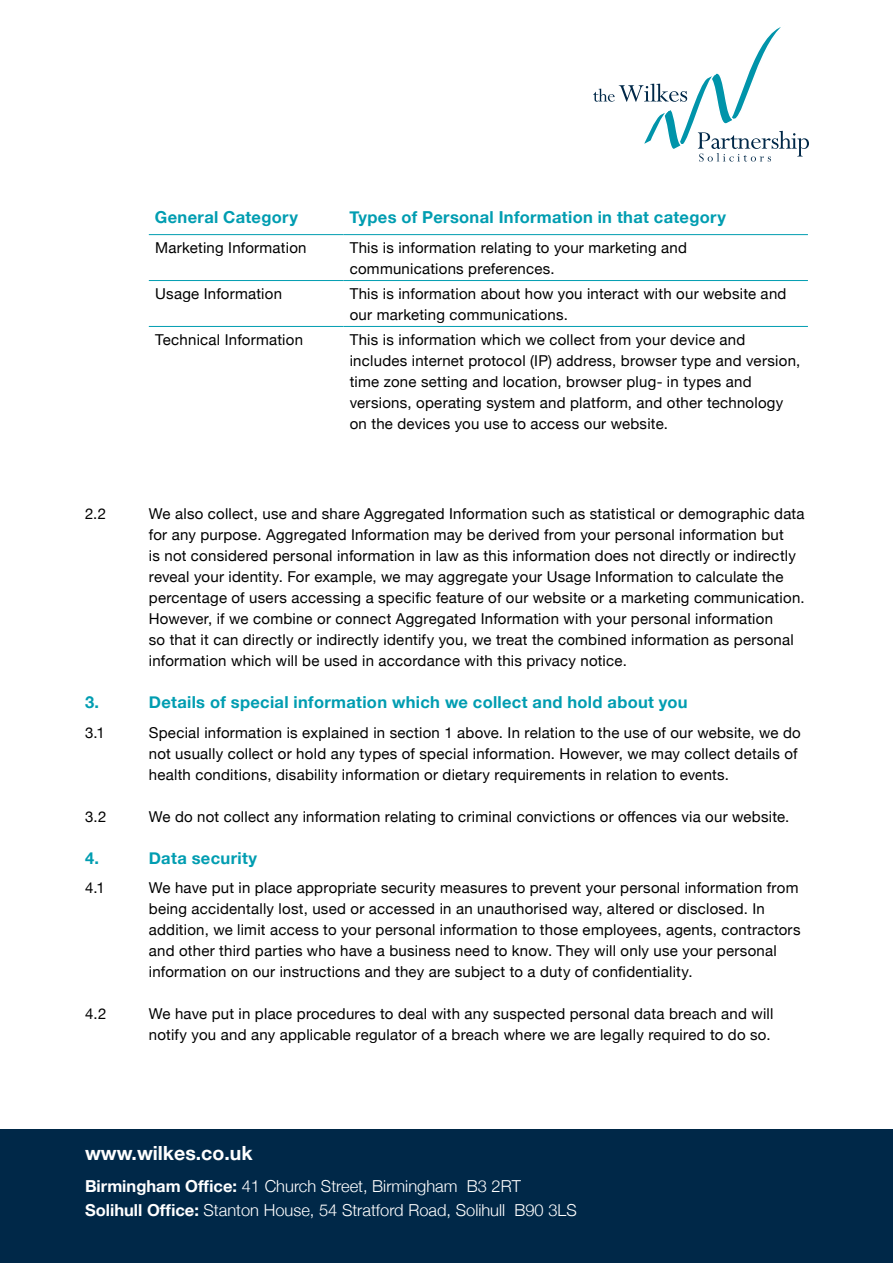
<style>
.page{position:relative;width:893px;height:1263px;background:#fff}
.page>*{position:absolute;margin:0;border:0;box-sizing:border-box;transform-origin:0 0}
.t1{font:700 19.5px "Helvetica Neue";color:#fff}
.t2{font:700 16.5px "Helvetica Neue";letter-spacing:.02em;color:#009db1}
.t3{font:300 16.5px/24px "Helvetica Neue";color:#fff}
.t4{font:15px/21px "Helvetica Neue";letter-spacing:.015em;color:#000}
.s1{font-weight:700}
</style>
<div class="page">
<div style="left:0;top:1129px;width:893px;height:134px;background:#002848"></div>
<hr style="left:149px;top:234px;width:194px;height:1px;background:#009db1">
<hr style="left:343px;top:234px;width:465px;height:1px;background:#009db1">
<hr style="left:149px;top:280px;width:194px;height:1px;background:#009db1">
<hr style="left:343px;top:280px;width:465px;height:1px;background:#009db1">
<hr style="left:149px;top:326px;width:194px;height:1px;background:#009db1">
<hr style="left:343px;top:326px;width:465px;height:1px;background:#009db1">
<svg style="left:593px;top:27px;width:216px;height:135px"></svg>
<p class="t2" style="left:155px;top:204px;width:145px">General Category</p>
<p class="t2" style="left:349px;top:204px;width:378px">Types of Personal Information in that category</p>
<p class="t4" style="left:155px;top:238px;width:153px">Marketing Information</p>
<p class="t4" style="left:350px;top:238px;width:339px">This is information relating to your marketing and communications preferences.</p>
<p class="t4" style="left:155px;top:284px;width:128px">Usage Information</p>
<p class="t4" style="left:350px;top:284px;width:438px">This is information about how you interact with our website and our marketing communications.</p>
<p class="t4" style="left:155px;top:330px;width:149px">Technical Information</p>
<p class="t4" style="left:350px;top:330px;width:452px">This is information which we collect from your device and includes internet protocol (IP) address, browser type and version, time zone setting and location, browser plug- in types and versions, operating system and platform, and other technology on the devices you use to access our website.</p>
<p class="t4" style="left:85px;top:504px;width:23px">2.2</p>
<p class="t4" style="left:149px;top:504px;width:657px">We also collect, use and share Aggregated Information such as statistical or demographic data for any purpose. Aggregated Information may be derived from your personal information but<br>is not considered personal information in law as this information does not directly or indirectly reveal your identity. For example, we may aggregate your Usage Information to calculate the percentage of users accessing a specific feature of our website or a marketing communication.<br>However, if we combine or connect Aggregated Information with your personal information<br>so that it can directly or indirectly identify you, we treat the combined information as personal information which will be used in accordance with this privacy notice.</p>
<p class="t2" style="left:85px;top:689px;width:16px">3.</p>
<p class="t2" style="left:149px;top:689px;width:540px">Details of special information which we collect and hold about you</p>
<p class="t4" style="left:85px;top:723px;width:21px">3.1</p>
<p class="t4" style="left:149px;top:723px;width:653px">Special information is explained in section 1 above. In relation to the use of our website, we do not usually collect or hold any types of special information. However, we may collect details of health conditions, disability information or dietary requirements in relation to events.</p>
<p class="t4" style="left:85px;top:807px;width:23px">3.2</p>
<p class="t4" style="left:149px;top:807px;width:642px">We do not collect any information relating to criminal convictions or offences via our website.</p>
<p class="t2" style="left:85px;top:845px;width:16px">4.</p>
<p class="t2" style="left:149px;top:845px;width:110px">Data security</p>
<p class="t4" style="left:85px;top:878px;width:21px">4.1</p>
<p class="t4" style="left:149px;top:878px;width:653px">We have put in place appropriate security measures to prevent your personal information from being accidentally lost, used or accessed in an unauthorised way, altered or disclosed. In addition, we limit access to your personal information to those employees, agents, contractors and other third parties who have a business need to know. They will only use your personal information on our instructions and they are subject to a duty of confidentiality.</p>
<p class="t4" style="left:85px;top:1004px;width:23px">4.2</p>
<p class="t4" style="left:149px;top:1004px;width:626px">We have put in place procedures to deal with any suspected personal data breach and will notify you and any applicable regulator of a breach where we are legally required to do so.</p>
<h1 class="t1" style="left:85px;top:1137px;width:169px">www.wilkes.co.uk</h1>
<p class="t3" style="left:85px;top:1173px;width:493px"><span class="s1">Birmingham Office:</span> 41 Church Street, Birmingham B3 2RT<br><span class="s1">Solihull Office:</span> Stanton House, 54 Stratford Road, Solihull B90 3LS</p>
</div>
